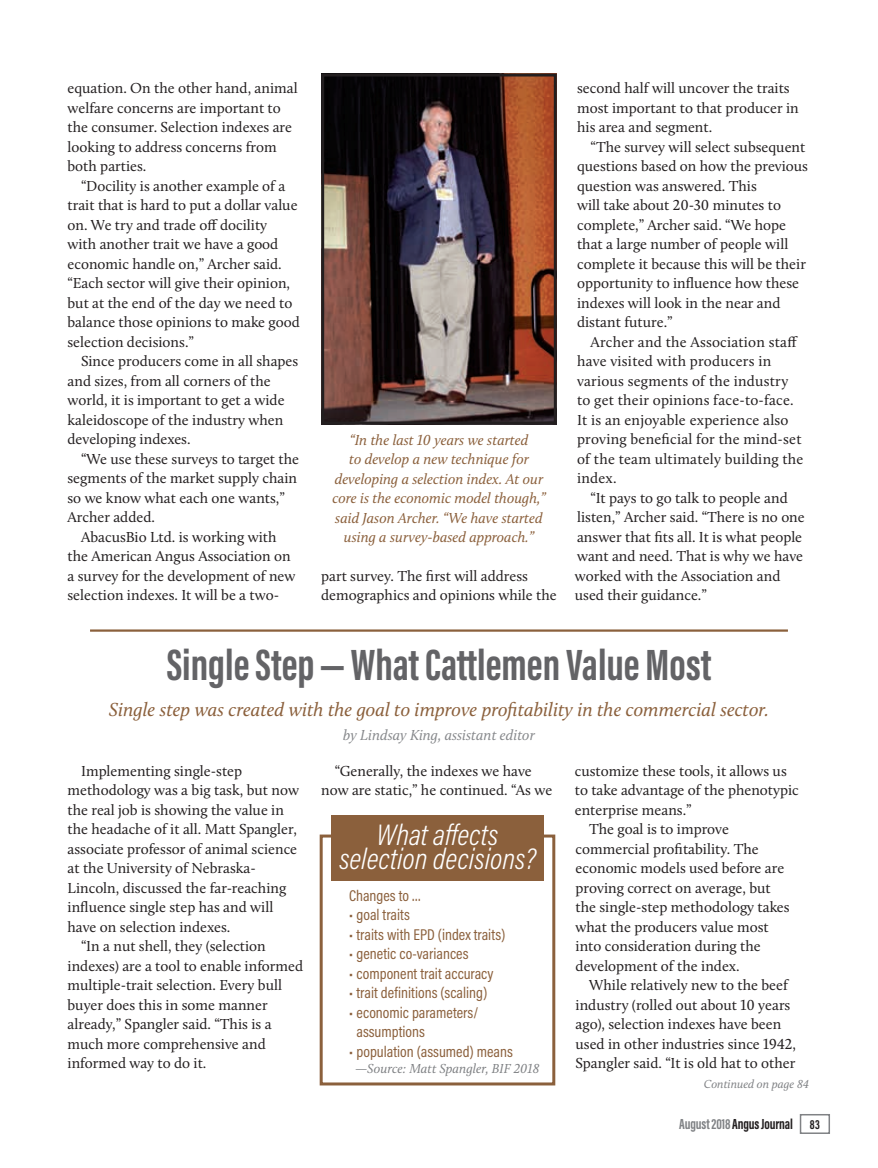
<style>
.page{position:relative;width:878px;height:1168px;background:#fff}
.page>*{position:absolute;margin:0;border:0;box-sizing:border-box;transform-origin:0 0}
.headline2{font:700 45px "Acumin Pro Extra Cond";color:#636366}
.T2_Sidebar_Hed{font:italic 300 30px/24px "Acumin Pro Cond";color:#fff;text-align:center}
.T2_Deck{font:italic 19.5px "Calluna";color:#8b603c}
.T2_Sidebar_Body{font:15.75px/19.5px "Acumin Pro Cond";color:#8b603c}
.Body_Text{font:15px/19.5px "Calluna";color:#231f20}
.T2_Cutline{font:italic 15px/19.5px "Calluna";color:#8b603c;text-align:center}
.T2_byline{font:italic 15px "Calluna";color:#87898c}
.t1{font:700 15px "Acumin Pro Extra Cond";letter-spacing:-.01em;color:#231f20}
.Editor_s_Note{font:italic 13.5px "Calluna";color:#808285}
.Jump_To_caption{font:italic 12px "Calluna";color:#808285}
.s1{color:#808285}
.s2{font-size:13.5px}
</style>
<div class="page">
<hr style="left:90px;top:629px;width:698px;height:3px;background:#8b603c">
<div style="left:331px;top:815px;width:212px;height:65px;background:#8b603c"></div>
<div style="left:320px;top:834px;width:235px;height:251px;border:3px solid #8b603c"></div>
<img style="left:325px;top:78px;width:227px;height:342px">
<div style="left:321px;top:74px;width:235px;height:350px;border:3px solid #231f20"></div>
<div style="left:799px;top:1114px;width:31px;height:20px;border:2px solid #808285"></div>
<p class="Body_Text" style="left:68px;top:78px;width:232px">equation. On the other hand, animal welfare concerns are important to the consumer. Selection indexes are looking to address concerns from both parties.</p>
<p class="Body_Text" style="left:68px;top:176px;width:234px;text-indent:14px">“Docility is another example of a trait that is hard to put a dollar value on. We try and trade off docility<br>with another trait we have a good economic handle on,” Archer said. “Each sector will give their opinion, but at the end of the day we need to balance those opinions to make good selection decisions.”</p>
<p class="Body_Text" style="left:68px;top:351px;width:232px;text-indent:14px">Since producers come in all shapes and sizes, from all corners of the world, it is important to get a wide kaleidoscope of the industry when developing indexes.</p>
<p class="Body_Text" style="left:68px;top:449px;width:233px;text-indent:14px">“We use these surveys to target the segments of the market supply chain so we know what each one wants,”<br>Archer added.</p>
<p class="Body_Text" style="left:68px;top:527px;width:229px;text-indent:14px">AbacusBio Ltd. is working with the American Angus Association on a survey for the development of new selection indexes. It will be a two-</p>
<p class="T2_Cutline" style="left:332px;top:430px;width:215px">“In the last 10 years we started<br>to develop a new technique for developing a selection index. At our core is the economic model though,” said Jason Archer. “We have started using a survey-based approach.”</p>
<p class="Body_Text" style="left:321px;top:566px;width:237px">part survey. The first will address demographics and opinions while the</p>
<p class="Body_Text" style="left:577px;top:78px;width:223px">second half will uncover the traits most important to that producer in his area and segment.</p>
<p class="Body_Text" style="left:577px;top:137px;width:232px;text-indent:14px">“The survey will select subsequent questions based on how the previous question was answered. This<br>will take about 20-30 minutes to complete,” Archer said. “We hope that a large number of people will complete it because this will be their opportunity to influence how these indexes will look in the near and distant future.”</p>
<p class="Body_Text" style="left:577px;top:332px;width:228px;text-indent:14px">Archer and the Association staff have visited with producers in various segments of the industry to get their opinions face-to-face.<br>It is an enjoyable experience also proving beneficial for the mind-set of the team ultimately building the index.</p>
<p class="Body_Text" style="left:574px;top:488px;width:231px;text-indent:16px">“It pays to go talk to people and listen,” Archer said. “There is no one answer that fits all. It is what people want and need. That is why we have worked with the Association and used their guidance.”</p>
<p class="headline2" style="left:167px;top:637px;width:546px">Single Step — What Cattlemen Value Most</p>
<p class="T2_Deck" style="left:109px;top:697px;width:661px">Single step was created with the goal to improve profitability in the commercial sector.</p>
<p class="T2_byline" style="left:343px;top:725px;width:193px">by Lindsay King, assistant editor</p>
<p class="Body_Text" style="left:68px;top:761px;width:233px;text-indent:14px">Implementing single-step methodology was a big task, but now the real job is showing the value in the headache of it all. Matt Spangler, associate professor of animal science at the University of Nebraska-Lincoln, discussed the far-reaching influence single step has and will have on selection indexes.</p>
<p class="Body_Text" style="left:68px;top:936px;width:237px;text-indent:14px">“In a nut shell, they (selection indexes) are a tool to enable informed multiple-trait selection. Every bull buyer does this in some manner already,” Spangler said. “This is a much more comprehensive and informed way to do it.</p>
<p class="Body_Text" style="left:321px;top:761px;width:232px;text-align:center">“Generally, the indexes we have<br>now are static,” he continued. “As we</p>
<p class="Body_Text" style="left:574px;top:761px;width:225px">customize these tools, it allows us to take advantage of the phenotypic enterprise means.”</p>
<p class="Body_Text" style="left:575px;top:819px;width:215px;text-indent:14px">The goal is to improve commercial profitability. The economic models used before are proving correct on average, but the single-step methodology takes what the producers value most into consideration during the development of the index.</p>
<p class="Body_Text" style="left:575px;top:975px;width:222px;text-indent:14px">While relatively new to the beef industry (rolled out about 10 years ago), selection indexes have been used in other industries since 1942, Spangler said. “It is old hat to other</p>
<p class="T2_Sidebar_Hed" style="left:339px;top:822px;width:198px">What affects selection decisions?</p>
<p class="T2_Sidebar_Body" style="left:349px;top:885px;width:74px">Changes to …</p>
<p class="T2_Sidebar_Body" style="left:349px;top:905px;width:63px">• goal traits</p>
<p class="T2_Sidebar_Body" style="left:349px;top:924px;width:158px">• traits with EPD (index traits)</p>
<p class="T2_Sidebar_Body" style="left:349px;top:944px;width:121px">• genetic co-variances</p>
<p class="T2_Sidebar_Body" style="left:349px;top:963px;width:146px">• component trait accuracy</p>
<p class="T2_Sidebar_Body" style="left:349px;top:983px;width:140px">• trait definitions (scaling)</p>
<p class="T2_Sidebar_Body" style="left:356px;top:1002px;width:123px;text-indent:-8px">• economic parameters/ assumptions</p>
<p class="T2_Sidebar_Body" style="left:349px;top:1041px;width:165px">• population (assumed) means</p>
<p class="Editor_s_Note" style="left:355px;top:1060px;width:186px">—Source: Matt Spangler, BIF 2018</p>
<p class="Jump_To_caption" style="left:704px;top:1076px;width:106px">Continued on page 84</p>
<p class="t1" style="left:679px;top:1115px;width:142px"><span class="s1">August 2018</span> Angus Journal <span class="s2">83</span></p>
</div>
